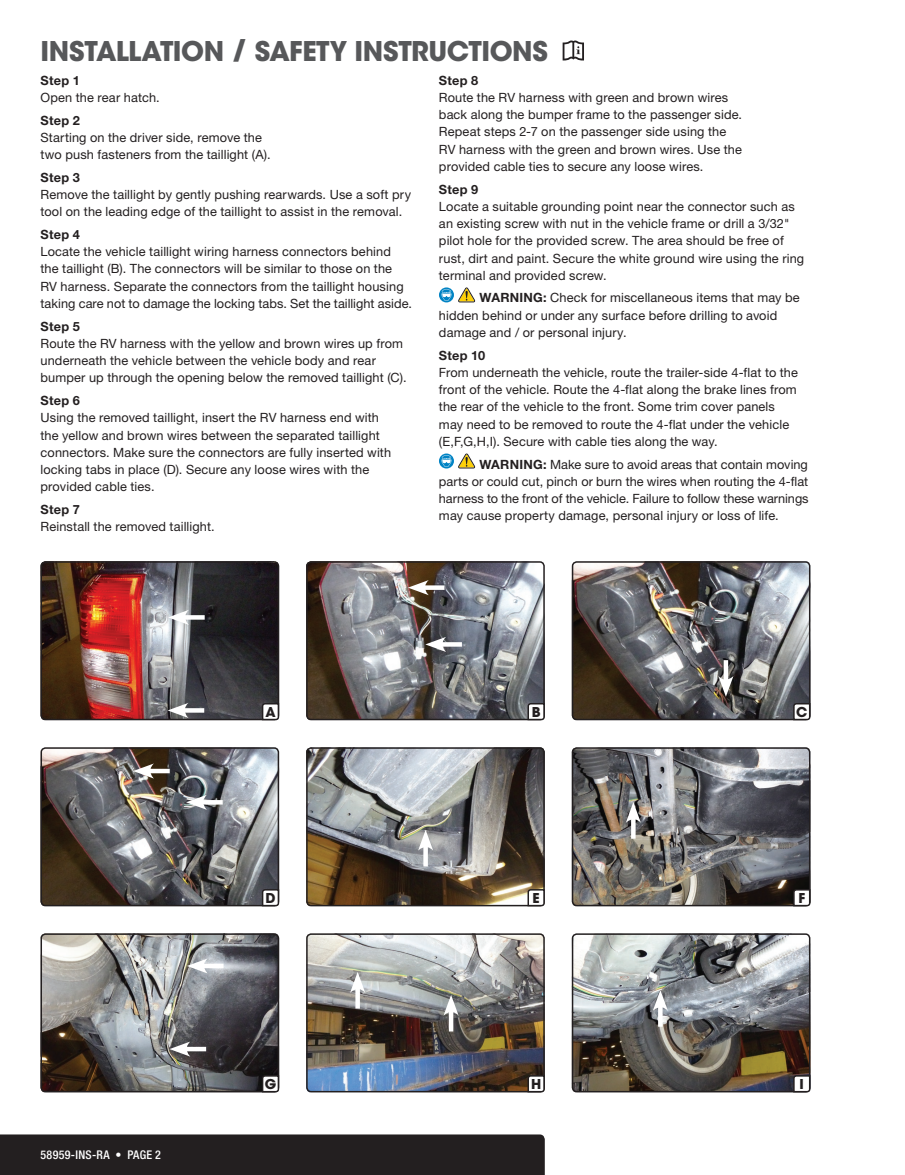
<style>
.page{position:relative;width:905px;height:1175px;background:#fff}
.page>*{position:absolute;margin:0;border:0;box-sizing:border-box;transform-origin:0 0}
.t1{font:700 27px "ITC Avant Garde Std";letter-spacing:-.015em;color:#57585a}
.t2{font:700 13.5px "ITC Avant Garde Std";color:#231f20}
.t3{font:12.75px/17.2px "Helvetica Neue LT Std";letter-spacing:.01em;color:#231f20}
.t4{font:700 12.75px "Helvetica Neue LT Std";letter-spacing:.02em;color:#231f20}
.t5{font:500 condensed 12px "Helvetica Neue LT Std";letter-spacing:.025em;color:#fff}
.s1{font-weight:700}
</style>
<div class="page">
<img style="left:43px;top:564px;width:233px;height:153px">
<div style="left:40px;top:561px;width:239px;height:159px;border:2px solid #231f20;border-radius:4px"></div>
<img style="left:307px;top:561px;width:237px;height:159px">
<div style="left:306px;top:561px;width:238px;height:159px;border:2px solid #231f20;border-radius:4px"></div>
<img style="left:574px;top:562px;width:236px;height:155px">
<div style="left:571px;top:561px;width:239px;height:159px;border:2px solid #231f20;border-radius:4px"></div>
<img style="left:43px;top:750px;width:233px;height:153px">
<div style="left:40px;top:747px;width:239px;height:159px;border:2px solid #231f20;border-radius:4px"></div>
<img style="left:307px;top:747px;width:237px;height:159px">
<div style="left:306px;top:747px;width:238px;height:159px;border:2px solid #231f20;border-radius:4px"></div>
<img style="left:574px;top:748px;width:236px;height:155px">
<div style="left:571px;top:747px;width:239px;height:159px;border:2px solid #231f20;border-radius:4px"></div>
<img style="left:43px;top:936px;width:233px;height:153px">
<div style="left:40px;top:933px;width:239px;height:159px;border:2px solid #231f20;border-radius:4px"></div>
<img style="left:307px;top:934px;width:237px;height:158px">
<div style="left:306px;top:933px;width:238px;height:159px;border:2px solid #231f20;border-radius:4px"></div>
<img style="left:574px;top:934px;width:236px;height:155px">
<div style="left:571px;top:933px;width:239px;height:159px;border:2px solid #231f20;border-radius:4px"></div>
<svg style="left:261px;top:702px;width:19px;height:19px"></svg>
<svg style="left:526px;top:702px;width:19px;height:19px"></svg>
<svg style="left:526px;top:1074px;width:19px;height:19px"></svg>
<svg style="left:792px;top:702px;width:19px;height:19px"></svg>
<svg style="left:261px;top:888px;width:19px;height:19px"></svg>
<svg style="left:261px;top:1074px;width:19px;height:19px"></svg>
<svg style="left:792px;top:1074px;width:19px;height:19px"></svg>
<svg style="left:526px;top:888px;width:19px;height:19px"></svg>
<svg style="left:792px;top:888px;width:19px;height:19px"></svg>
<svg style="left:562px;top:41px;width:22px;height:19px"></svg>
<svg style="left:189px;top:615px;width:16px;height:4px"></svg>
<svg style="left:168px;top:610px;width:21px;height:15px"></svg>
<svg style="left:188px;top:708px;width:16px;height:4px"></svg>
<svg style="left:168px;top:703px;width:20px;height:15px"></svg>
<div style="left:146px;top:768px;width:24px;height:5px;background:#fff"></div>
<svg style="left:133px;top:763px;width:21px;height:15px"></svg>
<hr style="left:199px;top:800px;width:24px;height:4px;background:#fff">
<svg style="left:186px;top:794px;width:21px;height:16px"></svg>
<div style="left:423px;top:842px;width:5px;height:24px;background:#fff"></div>
<svg style="left:418px;top:830px;width:15px;height:20px"></svg>
<div style="left:199px;top:963px;width:24px;height:5px;background:#fff"></div>
<svg style="left:187px;top:958px;width:21px;height:15px"></svg>
<div style="left:182px;top:1046px;width:24px;height:5px;background:#fff"></div>
<svg style="left:169px;top:1041px;width:21px;height:15px"></svg>
<div style="left:355px;top:984px;width:5px;height:24px;background:#fff"></div>
<svg style="left:350px;top:972px;width:15px;height:20px"></svg>
<hr style="left:449px;top:1007px;width:4px;height:24px;background:#fff">
<svg style="left:443px;top:994px;width:15px;height:21px"></svg>
<svg style="left:658px;top:1011px;width:4px;height:15px"></svg>
<svg style="left:652px;top:990px;width:16px;height:21px"></svg>
<svg style="left:631px;top:823px;width:4px;height:15px"></svg>
<svg style="left:625px;top:802px;width:16px;height:21px"></svg>
<div style="left:420px;top:585px;width:24px;height:5px;background:#fff"></div>
<svg style="left:408px;top:580px;width:21px;height:15px"></svg>
<svg style="left:446px;top:642px;width:16px;height:4px"></svg>
<svg style="left:425px;top:637px;width:21px;height:15px"></svg>
<div style="left:723px;top:660px;width:5px;height:24px;background:#fff"></div>
<svg style="left:718px;top:676px;width:15px;height:20px"></svg>
<svg style="left:458px;top:287px;width:17px;height:15px"></svg>
<svg style="left:458px;top:453px;width:17px;height:15px"></svg>
<svg style="left:439px;top:287px;width:15px;height:15px"></svg>
<svg style="left:441px;top:289px;width:10px;height:12px"></svg>
<svg style="left:439px;top:453px;width:15px;height:15px"></svg>
<svg style="left:441px;top:455px;width:10px;height:12px"></svg>
<div style="left:0;top:1134px;width:544px;height:40px;background:#231f20"></div>
<h1 class="t1" style="left:40px;top:33px;width:509px">INSTALLATION / SAFETY INSTRUCTIONS</h1>
<p class="t4" style="left:40px;top:72px;width:41px">Step 1</p>
<p class="t3" style="left:40px;top:89px;width:121px">Open the rear hatch.</p>
<p class="t4" style="left:40px;top:112px;width:41px">Step 2</p>
<p class="t3" style="left:40px;top:128px;width:231px">Starting on the driver side, remove the two push fasteners from the taillight (A).</p>
<p class="t4" style="left:40px;top:169px;width:41px">Step 3</p>
<p class="t3" style="left:40px;top:186px;width:372px">Remove the taillight by gently pushing rearwards. Use a soft pry tool on the leading edge of the taillight to assist in the removal.</p>
<p class="t4" style="left:40px;top:226px;width:41px">Step 4</p>
<p class="t3" style="left:40px;top:243px;width:373px">Locate the vehicle taillight wiring harness connectors behind the taillight (B). The connectors will be similar to those on the<br>RV harness. Separate the connectors from the taillight housing taking care not to damage the locking tabs. Set the taillight aside.</p>
<p class="t4" style="left:40px;top:318px;width:41px">Step 5</p>
<p class="t3" style="left:40px;top:334px;width:367px">Route the RV harness with the yellow and brown wires up from underneath the vehicle between the vehicle body and rear bumper up through the opening below the removed taillight (C).</p>
<p class="t4" style="left:40px;top:392px;width:41px">Step 6</p>
<p class="t3" style="left:40px;top:409px;width:352px">Using the removed taillight, insert the RV harness end with the yellow and brown wires between the separated taillight connectors. Make sure the connectors are fully inserted with locking tabs in place (D). Secure any loose wires with the provided cable ties.</p>
<p class="t4" style="left:40px;top:501px;width:41px">Step 7</p>
<p class="t3" style="left:40px;top:518px;width:176px">Reinstall the removed taillight.</p>
<p class="t4" style="left:439px;top:72px;width:41px">Step 8</p>
<p class="t3" style="left:439px;top:88px;width:305px">Route the RV harness with green and brown wires back along the bumper frame to the passenger side.<br>Repeat steps 2-7 on the passenger side using the RV harness with the green and brown wires. Use the provided cable ties to secure any loose wires.</p>
<p class="t4" style="left:439px;top:181px;width:41px">Step 9</p>
<p class="t3" style="left:439px;top:197px;width:367px">Locate a suitable grounding point near the connector such as an existing screw with nut in the vehicle frame or drill a 3/32" pilot hole for the provided screw. The area should be free of rust, dirt and paint. Secure the white ground wire using the ring terminal and provided screw.</p>
<p class="t3" style="left:439px;top:289px;width:362px;text-indent:41px"><span class="s1">WARNING:</span> Check for miscellaneous items that may be hidden behind or under any surface before drilling to avoid damage and / or personal injury.</p>
<p class="t4" style="left:439px;top:347px;width:48px">Step 10</p>
<p class="t3" style="left:439px;top:363px;width:360px">From underneath the vehicle, route the trailer-side 4-flat to the front of the vehicle. Route the 4-flat along the brake lines from the rear of the vehicle to the front. Some trim cover panels may need to be removed to route the 4-flat under the vehicle (E,F,G,H,I). Secure with cable ties along the way.</p>
<p class="t3" style="left:439px;top:455px;width:371px;text-align:justify;text-indent:41px"><span class="s1">WARNING:</span> Make sure to avoid areas that contain moving parts or could cut, pinch or burn the wires when routing the 4-flat harness to the front of the vehicle. Failure to follow these warnings may cause property damage, personal injury or loss of life.</p>
<p class="t2" style="left:265px;top:703px;width:12px">A</p>
<p class="t2" style="left:531px;top:703px;width:10px">B</p>
<p class="t2" style="left:796px;top:703px;width:13px">C</p>
<p class="t2" style="left:265px;top:889px;width:12px">D</p>
<p class="t2" style="left:532px;top:889px;width:9px">E</p>
<p class="t2" style="left:798px;top:889px;width:8px">F</p>
<p class="t5" style="left:40px;top:1147px;width:122px">58959-INS-RA • PAGE 2</p>
<p class="t2" style="left:265px;top:1075px;width:13px">G</p>
<p class="t2" style="left:799px;top:1075px;width:6px">I</p>
<p class="t2" style="left:531px;top:1075px;width:12px">H</p>
</div>
